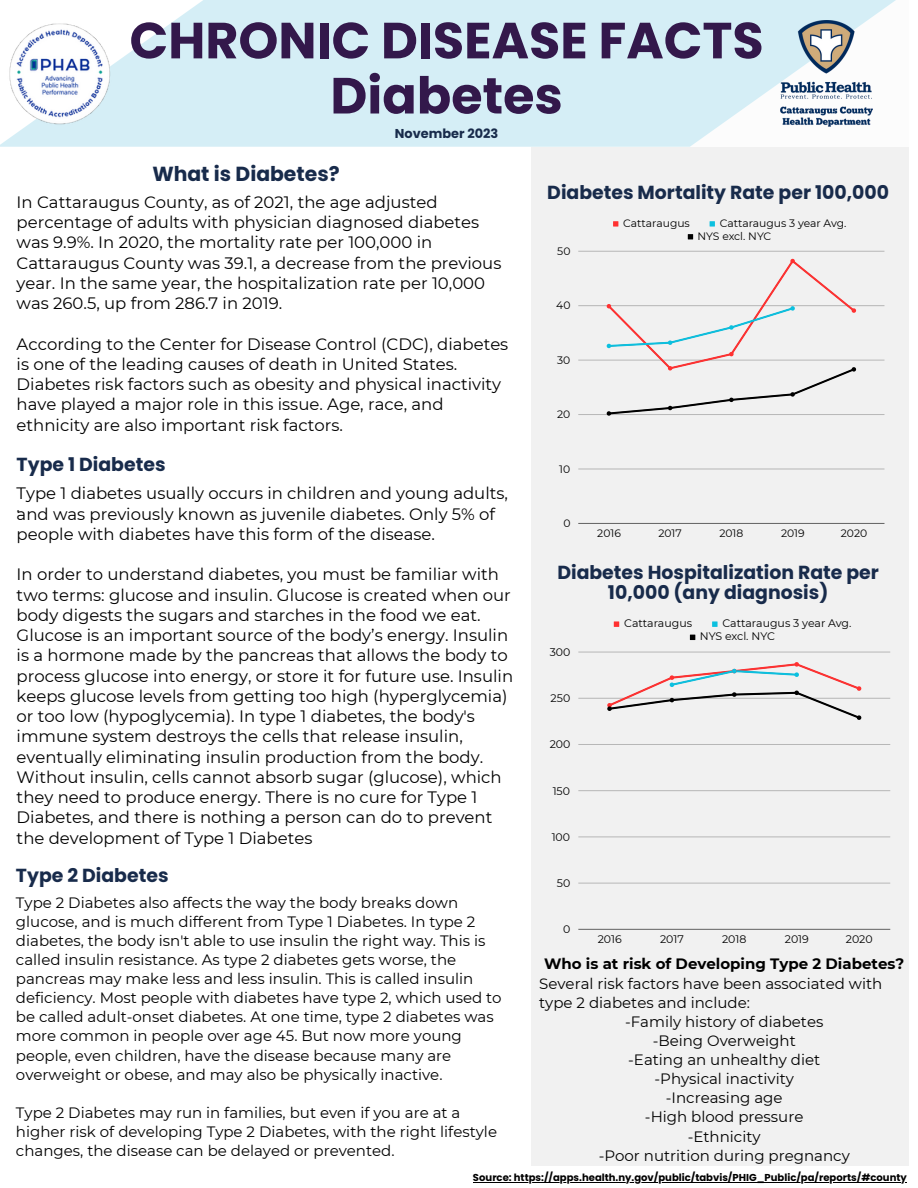
<style>
.page{position:relative;width:918px;height:1188px;background:#fff}
.page>*{position:absolute;margin:0;border:0;box-sizing:border-box;transform-origin:0 0}
.t1{font:700 50.85px/55.2px "Poppins";color:#33184b;text-align:center}
.t2{font:700 20.4px "Poppins";color:#182b4b}
.t3{font:700 18.9px/20.2px "Poppins";color:#182b4b;text-align:center}
.t4{font:16.5px/20.2px "Montserrat";color:#000}
.t5{font:15px/19.2px "Montserrat";color:#000}
.t6{font:700 15px "Montserrat";color:#000}
.t7{font:700 12.9px "Poppins";color:#182b4b}
.t8{font:10.95px "Montserrat";color:#000}
.t9{font:10.8px "Montserrat";color:#000}
.t10{font:700 10.05px "Poppins";color:#000}
</style>
<div class="page">
<div style="left:532px;top:0;width:377px;height:1166px;background:#f1f1f1"></div>
<svg style="left:0;top:0;width:909px;height:147px;background:#daf0f7"></svg>
<svg style="left:613px;top:221px;width:5px;height:6px"></svg>
<svg style="left:710px;top:221px;width:5px;height:6px"></svg>
<svg style="left:688px;top:234px;width:5px;height:5px"></svg>
<hr style="left:578px;top:469px;width:306px;height:1px;background:#000">
<hr style="left:578px;top:414px;width:306px;height:1px;background:#000">
<hr style="left:578px;top:360px;width:306px;height:1px;background:#000">
<hr style="left:578px;top:305px;width:306px;height:1px;background:#000">
<hr style="left:578px;top:251px;width:306px;height:1px;background:#000">
<hr style="left:578px;top:523px;width:306px;height:1px;background:#000">
<svg style="left:606px;top:258px;width:251px;height:158px"></svg>
<svg style="left:614px;top:621px;width:5px;height:6px"></svg>
<svg style="left:712px;top:621px;width:6px;height:6px"></svg>
<svg style="left:690px;top:635px;width:5px;height:5px"></svg>
<hr style="left:578px;top:883px;width:312px;height:1px;background:#000">
<hr style="left:578px;top:837px;width:312px;height:1px;background:#000">
<hr style="left:578px;top:790px;width:312px;height:1px;background:#000">
<hr style="left:578px;top:744px;width:312px;height:1px;background:#000">
<hr style="left:578px;top:698px;width:312px;height:1px;background:#000">
<hr style="left:578px;top:652px;width:312px;height:1px;background:#000">
<hr style="left:578px;top:929px;width:312px;height:1px;background:#000">
<svg style="left:607px;top:662px;width:255px;height:58px"></svg>
<img style="left:780px;top:21px;width:93px;height:106px">
<img style="left:7px;top:22px;width:106px;height:104px">
<hr style="left:473px;top:1182px;width:434px;height:1px;background:#000">
<p class="t1" style="left:130px;top:13px;width:636px">CHRONIC DISEASE FACTS<br>Diabetes</p>
<p class="t2" style="left:152px;top:159px;width:189px">What is Diabetes?</p>
<p class="t7" style="left:395px;top:124px;width:105px">November 2023</p>
<p class="t4" style="left:17px;top:192px;width:486px">In Cattaraugus County, as of 2021, the age adjusted percentage of adults with physician diagnosed diabetes was 9.9%. In 2020, the mortality rate per 100,000 in Cattaraugus County was 39.1, a decrease from the previous year. In the same year, the hospitalization rate per 10,000 was 260.5, up from 286.7 in 2019.</p>
<p class="t4" style="left:17px;top:334px;width:493px">According to the Center for Disease Control (CDC), diabetes is one of the leading causes of death in United States.<br>Diabetes risk factors such as obesity and physical inactivity have played a major role in this issue. Age, race, and ethnicity are also important risk factors.</p>
<p class="t3" style="left:17px;top:454px;width:150px">Type 1 Diabetes</p>
<p class="t4" style="left:17px;top:483px;width:493px">Type 1 diabetes usually occurs in children and young adults, and was previously known as juvenile diabetes. Only 5% of people with diabetes have this form of the disease.</p>
<p class="t4" style="left:17px;top:564px;width:498px">In order to understand diabetes, you must be familiar with two terms: glucose and insulin. Glucose is created when our body digests the sugars and starches in the food we eat.<br>Glucose is an important source of the body’s energy. Insulin is a hormone made by the pancreas that allows the body to process glucose into energy, or store it for future use. Insulin keeps glucose levels from getting too high (hyperglycemia) or too low (hypoglycemia). In type 1 diabetes, the body's immune system destroys the cells that release insulin, eventually eliminating insulin production from the body.<br>Without insulin, cells cannot absorb sugar (glucose), which they need to produce energy. There is no cure for Type 1<br>Diabetes, and there is nothing a person can do to prevent the development of Type 1 Diabetes</p>
<p class="t4" style="left:17px;top:496px;width:5px">.</p>
<p class="t3" style="left:16px;top:866px;width:154px">Type 2 Diabetes</p>
<p class="t5" style="left:16px;top:893px;width:487px">Type 2 Diabetes also affects the way the body breaks down glucose, and is much different from Type 1 Diabetes. In type 2 diabetes, the body isn't able to use insulin the right way. This is called insulin resistance. As type 2 diabetes gets worse, the pancreas may make less and less insulin. This is called insulin deficiency. Most people with diabetes have type 2, which used to be called adult-onset diabetes. At one time, type 2 diabetes was more common in people over age 45. But now more young people, even children, have the disease because many are overweight or obese, and may also be physically inactive.</p>
<p class="t5" style="left:16px;top:1103px;width:483px">Type 2 Diabetes may run in families, but even if you are at a higher risk of developing Type 2 Diabetes, with the right lifestyle changes, the disease can be delayed or prevented.</p>
<p class="t3" style="left:547px;top:182px;width:343px">Diabetes Mortality Rate per 100,000</p>
<p class="t9" style="left:557px;top:245px;width:15px">50</p>
<p class="t9" style="left:556px;top:299px;width:16px">40</p>
<p class="t9" style="left:557px;top:353px;width:15px">30</p>
<p class="t9" style="left:557px;top:408px;width:15px">20</p>
<p class="t9" style="left:559px;top:462px;width:13px">10</p>
<p class="t9" style="left:563px;top:517px;width:9px">0</p>
<p class="t9" style="left:623px;top:216px;width:68px">Cattaraugus</p>
<p class="t9" style="left:720px;top:216px;width:128px">Cattaraugus 3 year Avg.</p>
<p class="t9" style="left:698px;top:229px;width:75px">NYS excl. NYC</p>
<p class="t9" style="left:597px;top:527px;width:25px">2016</p>
<p class="t9" style="left:658px;top:527px;width:25px">2017</p>
<p class="t9" style="left:719px;top:527px;width:25px">2018</p>
<p class="t9" style="left:781px;top:527px;width:25px">2019</p>
<p class="t9" style="left:841px;top:527px;width:28px">2020</p>
<p class="t3" style="left:557px;top:562px;width:323px">Diabetes Hospitalization Rate per<br>10,000 (any diagnosis)</p>
<p class="t8" style="left:550px;top:645px;width:22px">300</p>
<p class="t8" style="left:551px;top:692px;width:21px">250</p>
<p class="t8" style="left:550px;top:738px;width:22px">200</p>
<p class="t8" style="left:553px;top:784px;width:19px">150</p>
<p class="t8" style="left:552px;top:830px;width:20px">100</p>
<p class="t8" style="left:557px;top:876px;width:15px">50</p>
<p class="t8" style="left:563px;top:923px;width:9px">0</p>
<p class="t8" style="left:624px;top:617px;width:69px">Cattaraugus</p>
<p class="t8" style="left:723px;top:617px;width:130px">Cattaraugus 3 year Avg.</p>
<p class="t8" style="left:700px;top:630px;width:77px">NYS excl. NYC</p>
<p class="t8" style="left:598px;top:933px;width:26px">2016</p>
<p class="t8" style="left:660px;top:933px;width:25px">2017</p>
<p class="t8" style="left:722px;top:933px;width:26px">2018</p>
<p class="t8" style="left:785px;top:933px;width:26px">2019</p>
<p class="t8" style="left:846px;top:933px;width:28px">2020</p>
<p class="t6" style="left:544px;top:955px;width:362px">Who is at risk of Developing Type 2 Diabetes?</p>
<p class="t5" style="left:539px;top:974px;width:345px">Several risk factors have been associated with type 2 diabetes and include:</p>
<p class="t5" style="left:625px;top:1012px;width:200px">-Family history of diabetes</p>
<p class="t5" style="left:653px;top:1031px;width:145px">-Being Overweight</p>
<p class="t5" style="left:628px;top:1050px;width:193px">-Eating an unhealthy diet</p>
<p class="t5" style="left:655px;top:1069px;width:141px">-Physical inactivity</p>
<p class="t5" style="left:666px;top:1088px;width:118px">-Increasing age</p>
<p class="t5" style="left:645px;top:1107px;width:160px">-High blood pressure</p>
<p class="t5" style="left:688px;top:1127px;width:74px">-Ethnicity</p>
<p class="t5" style="left:599px;top:1146px;width:253px">-Poor nutrition during pregnancy</p>
<p class="t10" style="left:473px;top:1171px;width:435px">Source: https://apps.health.ny.gov/public/tabvis/PHIG_Public/pa/reports/#county</p>
</div>
